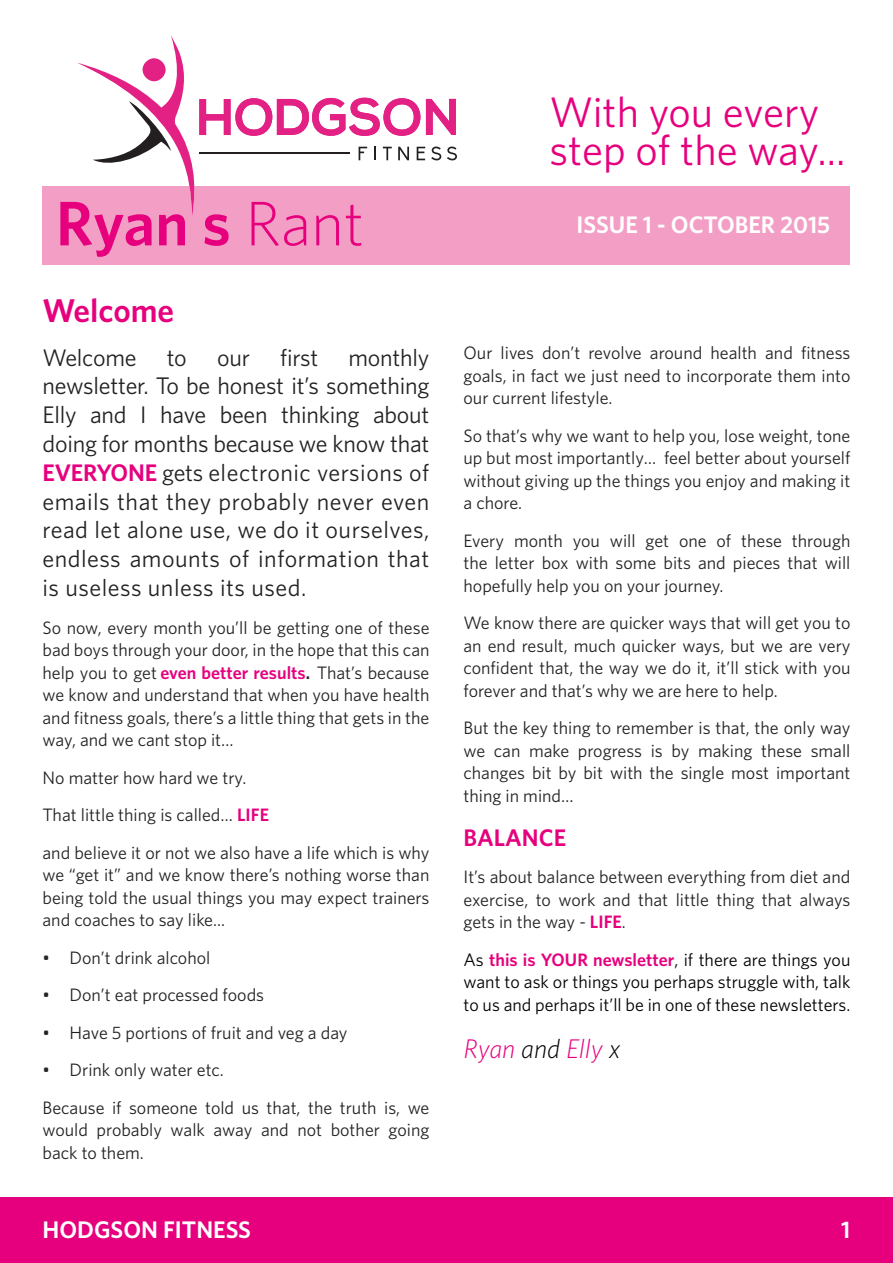
<style>
.page{position:relative;width:893px;height:1263px;background:#fff}
.page>*{position:absolute;margin:0;border:0;box-sizing:border-box;transform-origin:0 0}
.t1{font:600 63px "Whitney";color:#e6007d}
.t2{font:42.75px/37.3px "Whitney";color:#e6007d}
.t3{font:600 33px "Whitney";color:#e6007d}
.t4{font:italic 300 27px "Whitney";color:#e6007d}
.t5{font:24px/28.8px "Whitney";letter-spacing:.02em;color:#222;text-align:justify}
.t6{font:600 24px "Whitney";color:#fff}
.t7{font:24px "Whitney";letter-spacing:-.01em;color:#222}
.t8{font:600 24px "Whitney";color:#e6007d}
.t9{font:18px/22.5px "Whitney";color:#222;text-align:justify}
.t10{font:18px/22.5px "Whitney";color:#000;text-align:justify}
.s1{font-weight:300}
.s2{font-weight:600;color:#e6007d}
.s3{font-weight:600}
.s4{color:#000}
</style>
<div class="page">
<div style="left:43px;top:186px;width:807px;height:79px;background:#f39fc5"></div>
<svg style="left:77px;top:35px;width:380px;height:181px"></svg>
<hr style="left:199px;top:152px;width:151px;height:2px;background:#231f20">
<div style="left:0;top:1197px;width:893px;height:66px;background:#e6007d"></div>
<h1 class="t1" style="left:56px;top:185px;width:310px">Ryan s <span class="s1">Rant</span></h1>
<h3 class="t3" style="left:43px;top:290px;width:133px">Welcome</h3>
<h3 class="t7" style="left:43px;top:343px;width:96px">Welcome</h3>
<h3 class="t5" style="left:167px;top:342px;width:22px">to</h3>
<h3 class="t5" style="left:217px;top:342px;width:34px">our</h3>
<h3 class="t5" style="left:280px;top:342px;width:40px">first</h3>
<p class="t5" style="left:43px;top:342px;width:388px;text-indent:306px">monthly newsletter. To be honest it’s something Elly and I have been thinking about doing for months because we know that <span class="s2">EVERYONE</span> gets electronic versions of emails that they probably never even read let alone use, we do it ourselves, endless amounts of information that is useless unless its used.</p>
<p class="t9" style="left:43px;top:616px;width:388px">So now, every month you’ll be getting one of these bad boys through your door, in the hope that this can help you to get <span class="s2">even better results</span><span class="s3">.</span> That’s because we know and understand that when you have health and fitness goals, there’s a little thing that gets in the way, and we cant stop it…</p>
<p class="t9" style="left:43px;top:758px;width:388px;line-height:37.5px;text-align:left">No matter how hard we try.<br>That little thing is called… <span class="s2">LIFE<br></span>and believe it or not we also have a life which is why</p>
<p class="t9" style="left:43px;top:863px;width:388px">we “get it” and we know there’s nothing worse than being told the usual things you may expect trainers and coaches to say like...</p>
<p class="t9" style="left:43px;top:946px;width:169px">• Don’t drink alcohol</p>
<p class="t9" style="left:43px;top:983px;width:223px">• Don’t eat processed foods</p>
<p class="t9" style="left:43px;top:1020px;width:307px">• Have 5 portions of fruit and veg a day</p>
<p class="t9" style="left:43px;top:1050px;width:388px;line-height:37.5px">• Drink only water etc.<br>Because if someone told us that, the truth is, we</p>
<p class="t9" style="left:43px;top:1118px;width:388px">would probably walk away and not bother going back to them.</p>
<h2 class="t2" style="left:550px;top:93px;width:297px">With you every step of the way...</h2>
<h3 class="t6" style="left:577px;top:210px;width:255px">ISSUE 1 - OCTOBER 2015</h3>
<p class="t9" style="left:463px;top:341px;width:388px">Our lives don’t revolve around health and fitness goals, in fact we just need to incorporate them into our current lifestyle.</p>
<p class="t9" style="left:463px;top:424px;width:388px">So that’s why we want to help you, lose weight, tone up but most importantly… feel better about yourself without giving up the things you enjoy and making it a chore.</p>
<p class="t9" style="left:463px;top:529px;width:388px">Every month you will get one of these through the letter box with some bits and pieces that will hopefully help you on your journey.</p>
<p class="t9" style="left:463px;top:611px;width:388px">We know there are quicker ways that will get you to an end result, much quicker ways, but we are very confident that, the way we do it, it’ll stick with you forever and that’s why we are here to help.</p>
<p class="t9" style="left:463px;top:716px;width:388px">But the key thing to remember is that, the only way we can make progress is by making these small changes bit by bit with the single most important thing in mind…</p>
<h3 class="t8" style="left:463px;top:823px;width:104px">BALANCE</h3>
<p class="t9" style="left:463px;top:865px;width:388px">It’s about balance between everything from diet and exercise, to work and that little thing that always gets in the way - <span class="s2">LIFE</span>.</p>
<p class="t10" style="left:463px;top:948px;width:388px">As <span class="s2">this is YOUR newsletter</span>, if there are things you want to ask or things you perhaps struggle with, talk to us and perhaps it’ll be in one of these newsletters.</p>
<h3 class="t4" style="left:463px;top:1033px;width:158px">Ryan <span class="s4">and</span> Elly <span class="s4">x</span></h3>
<h3 class="t6" style="left:43px;top:1215px;width:210px">HODGSON FITNESS</h3>
<h3 class="t6" style="left:841px;top:1215px;width:11px">1</h3>
</div>
